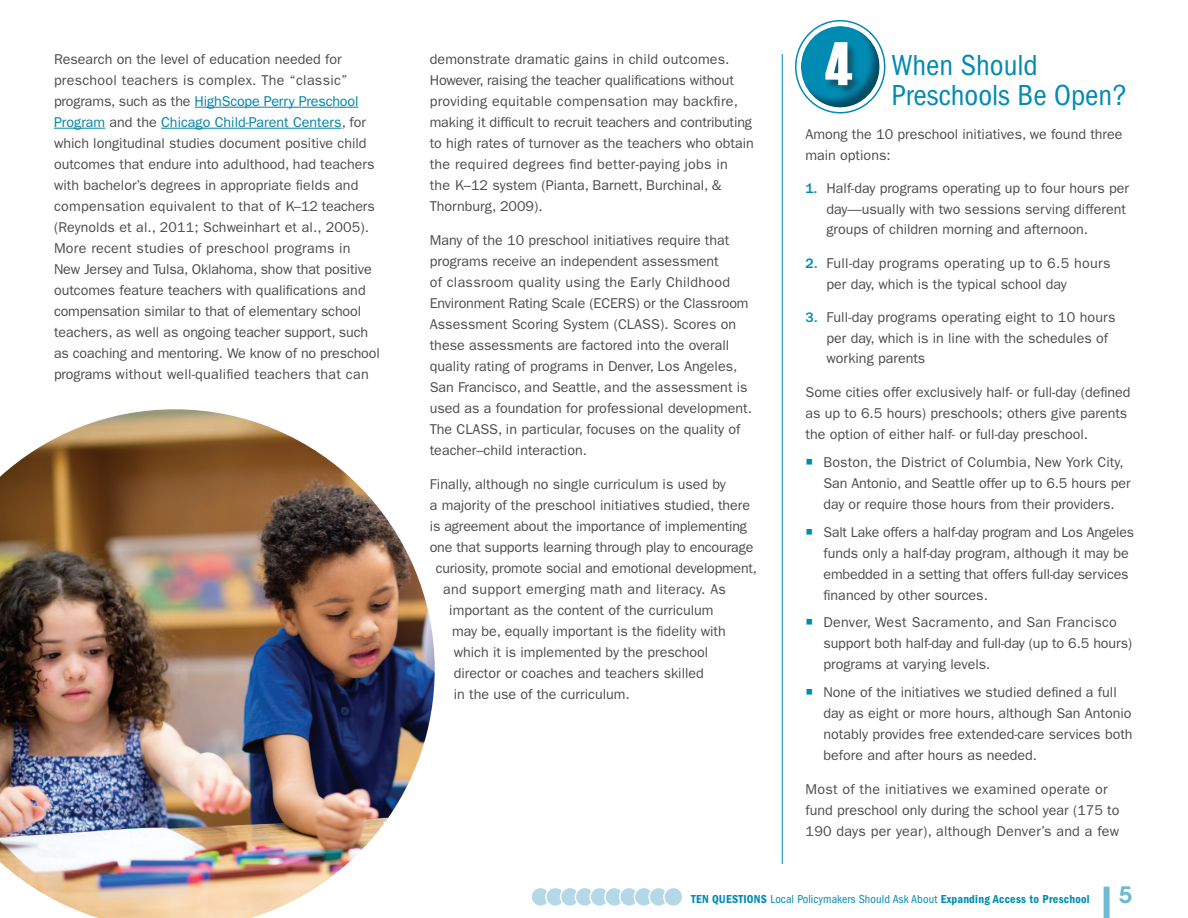
<style>
.page{position:relative;width:1188px;height:918px;background:#fff}
.page>*{position:absolute;margin:0;border:0;box-sizing:border-box;transform-origin:0 0}
.t1{font:61.5px "Haettenschweiler";color:#fff}
.Paragraph{font:condensed 30px/30px "ITC Franklin Gothic Std";color:#008bb3}
.t2{font:600 22.5px "ITC Avant Garde Std";color:#6eb9d4}
.Paragraph-2{font:14.25px/21px "ITC Franklin Gothic Std";color:#4b4c4d}
.Paragraph-3{font:14.25px/21px "ITC Franklin Gothic Std";letter-spacing:.02em;color:#4b4c4d}
.t3{font:12px "ITC Franklin Gothic Std Dm Cd";letter-spacing:.02em;color:#008bb3}
.s1{color:#0083a4}
.s2{font-weight:500;color:#008bb3}
.s3{color:#008bb3}
.s4{font-family:"ITC Franklin Gothic Std";font-stretch:condensed}
</style>
<div class="page">
<hr style="left:782px;top:54px;width:1px;height:810px;background:#008bb3">
<div style="left:531px;top:887px;width:19px;height:19px;background:#b5d8e8;border-radius:50%"></div>
<div style="left:530px;top:887px;width:21px;height:20px;border:2px solid #fff;border-radius:50%"></div>
<div style="left:546px;top:887px;width:19px;height:19px;background:#b5d8e8;border-radius:50%"></div>
<div style="left:545px;top:887px;width:21px;height:20px;border:2px solid #fff;border-radius:50%"></div>
<div style="left:561px;top:887px;width:19px;height:19px;background:#b5d8e8;border-radius:50%"></div>
<div style="left:560px;top:887px;width:20px;height:20px;border:2px solid #fff;border-radius:50%"></div>
<div style="left:575px;top:887px;width:19px;height:19px;background:#b5d8e8;border-radius:50%"></div>
<div style="left:575px;top:887px;width:20px;height:20px;border:2px solid #fff;border-radius:50%"></div>
<div style="left:590px;top:887px;width:19px;height:19px;background:#b5d8e8;border-radius:50%"></div>
<div style="left:589px;top:887px;width:21px;height:20px;border:2px solid #fff;border-radius:50%"></div>
<div style="left:605px;top:887px;width:19px;height:19px;background:#b5d8e8;border-radius:50%"></div>
<div style="left:604px;top:887px;width:21px;height:20px;border:2px solid #fff;border-radius:50%"></div>
<div style="left:620px;top:887px;width:19px;height:19px;background:#b5d8e8;border-radius:50%"></div>
<div style="left:619px;top:887px;width:20px;height:20px;border:2px solid #fff;border-radius:50%"></div>
<div style="left:634px;top:887px;width:19px;height:19px;background:#b5d8e8;border-radius:50%"></div>
<div style="left:634px;top:887px;width:20px;height:20px;border:2px solid #fff;border-radius:50%"></div>
<div style="left:649px;top:887px;width:19px;height:19px;background:#b5d8e8;border-radius:50%"></div>
<div style="left:648px;top:887px;width:21px;height:20px;border:2px solid #fff;border-radius:50%"></div>
<div style="left:664px;top:887px;width:19px;height:19px;background:#b5d8e8;border-radius:50%"></div>
<div style="left:663px;top:887px;width:21px;height:20px;border:2px solid #fff;border-radius:50%"></div>
<div style="left:1104px;top:887px;width:6px;height:31px;background:#6eb9d4"></div>
<hr style="left:195px;top:107px;width:164px;height:1px;background:#0083a4">
<hr style="left:54px;top:128px;width:51px;height:1px;background:#0083a4">
<hr style="left:161px;top:128px;width:181px;height:1px;background:#0083a4">
<div style="left:795px;top:20px;width:90px;height:94px;border:2px solid #008bb3;border-radius:50%"></div>
<div style="left:800px;top:24px;width:81px;height:84px;background:#231f20;opacity:.5"></div>
<div style="left:825px;top:42px;width:38px;height:54px;background:#231f20;opacity:.5"></div>
<img style="left:0;top:409px;width:435px;height:509px">
<p class="Paragraph-2" style="left:54px;top:49px;width:327px">Research on the level of education needed for preschool teachers is complex. The “classic” programs, such as the <span class="s1">HighScope Perry Preschool Program</span> and the <span class="s1">Chicago Child-Parent Centers</span>, for which longitudinal studies document positive child outcomes that endure into adulthood, had teachers with bachelor’s degrees in appropriate fields and compensation equivalent to that of K–12 teachers (Reynolds et al., 2011; Schweinhart et al., 2005).<br>More recent studies of preschool programs in New Jersey and Tulsa, Oklahoma, show that positive outcomes feature teachers with qualifications and compensation similar to that of elementary school teachers, as well as ongoing teacher support, such as coaching and mentoring. We know of no preschool programs without well-qualified teachers that can</p>
<p class="t1" style="left:825px;top:29px;width:29px">4</p>
<p class="Paragraph-2" style="left:430px;top:49px;width:326px">demonstrate dramatic gains in child outcomes.<br>However, raising the teacher qualifications without providing equitable compensation may backfire, making it difficult to recruit teachers and contributing to high rates of turnover as the teachers who obtain the required degrees find better-paying jobs in<br>the K–12 system (Pianta, Barnett, Burchinal, &amp; Thornburg, 2009).</p>
<p class="Paragraph-2" style="left:430px;top:230px;width:324px">Many of the 10 preschool initiatives require that programs receive an independent assessment<br>of classroom quality using the Early Childhood Environment Rating Scale (ECERS) or the Classroom Assessment Scoring System (CLASS). Scores on these assessments are factored into the overall quality rating of programs in Denver, Los Angeles, San Francisco, and Seattle, and the assessment is used as a foundation for professional development.<br>The CLASS, in particular, focuses on the quality of teacher–child interaction.</p>
<p class="Paragraph-2" style="left:430px;top:473px;width:298px">Finally, although no single curriculum is used by</p>
<p class="Paragraph-2" style="left:430px;top:494px;width:322px">a majority of the preschool initiatives studied, there</p>
<p class="Paragraph-2" style="left:430px;top:515px;width:319px">is agreement about the importance of implementing</p>
<p class="Paragraph-2" style="left:430px;top:536px;width:325px">one that supports learning through play to encourage</p>
<p class="Paragraph-2" style="left:436px;top:557px;width:323px">curiosity, promote social and emotional development,</p>
<p class="Paragraph-3" style="left:443px;top:578px;width:284px">and support emerging math and literacy. As</p>
<p class="Paragraph-2" style="left:449px;top:599px;width:266px">important as the content of the curriculum</p>
<p class="Paragraph-2" style="left:452px;top:620px;width:275px">may be, equally important is the fidelity with</p>
<p class="Paragraph-2" style="left:454px;top:641px;width:256px">which it is implemented by the preschool</p>
<p class="Paragraph-2" style="left:454px;top:662px;width:252px">director or coaches and teachers skilled</p>
<p class="Paragraph-2" style="left:454px;top:683px;width:178px">in the use of the curriculum.</p>
<p class="Paragraph" style="left:891px;top:50px;width:237px">When Should<br>Preschools Be Open?</p>
<p class="Paragraph-2" style="left:806px;top:123px;width:319px">Among the 10 preschool initiatives, we found three main options:</p>
<p class="Paragraph-2" style="left:826px;top:179px;width:304px;line-height:20.4px;text-indent:-21px"><span class="s2">1.</span> Half-day programs operating up to four hours per day—usually with two sessions serving different groups of children morning and afternoon.</p>
<p class="Paragraph-2" style="left:826px;top:253px;width:286px;line-height:20.4px;text-indent:-21px"><span class="s2">2.</span> Full-day programs operating up to 6.5 hours per day, which is the typical school day</p>
<p class="Paragraph-2" style="left:826px;top:308px;width:291px;line-height:20.4px;text-indent:-21px"><span class="s2">3.</span> Full-day programs operating eight to 10 hours per day, which is in line with the schedules of working parents</p>
<p class="Paragraph-2" style="left:806px;top:382px;width:327px">Some cities offer exclusively half- or full-day (defined as up to 6.5 hours) preschools; others give parents the option of either half- or full-day preschool.</p>
<p class="Paragraph-2" style="left:824px;top:452px;width:309px;text-indent:-18px"><span class="s3">○</span> Boston, the District of Columbia, New York City,<br>San Antonio, and Seattle offer up to 6.5 hours per day or require those hours from their providers.</p>
<p class="Paragraph-2" style="left:824px;top:521px;width:312px;text-indent:-18px"><span class="s3">○</span> Salt Lake offers a half-day program and Los Angeles funds only a half-day program, although it may be embedded in a setting that offers full-day services financed by other sources.</p>
<p class="Paragraph-2" style="left:824px;top:612px;width:310px;text-indent:-18px"><span class="s3">○</span> Denver, West Sacramento, and San Francisco support both half-day and full-day (up to 6.5 hours) programs at varying levels.</p>
<p class="Paragraph-2" style="left:824px;top:682px;width:311px;text-indent:-18px"><span class="s3">○</span> None of the initiatives we studied defined a full day as eight or more hours, although San Antonio notably provides free extended-care services both before and after hours as needed.</p>
<p class="Paragraph-3" style="left:806px;top:779px;width:316px">Most of the initiatives we examined operate or fund preschool only during the school year (175 to<br>190 days per year), although Denver’s and a few</p>
<p class="t3" style="left:691px;top:892px;width:400px">TEN QUESTIONS <span class="s4">Local Policymakers Should Ask About</span> Expanding Access to Preschool</p>
<h3 class="t2" style="left:1119px;top:881px;width:15px">5</h3>
</div>
